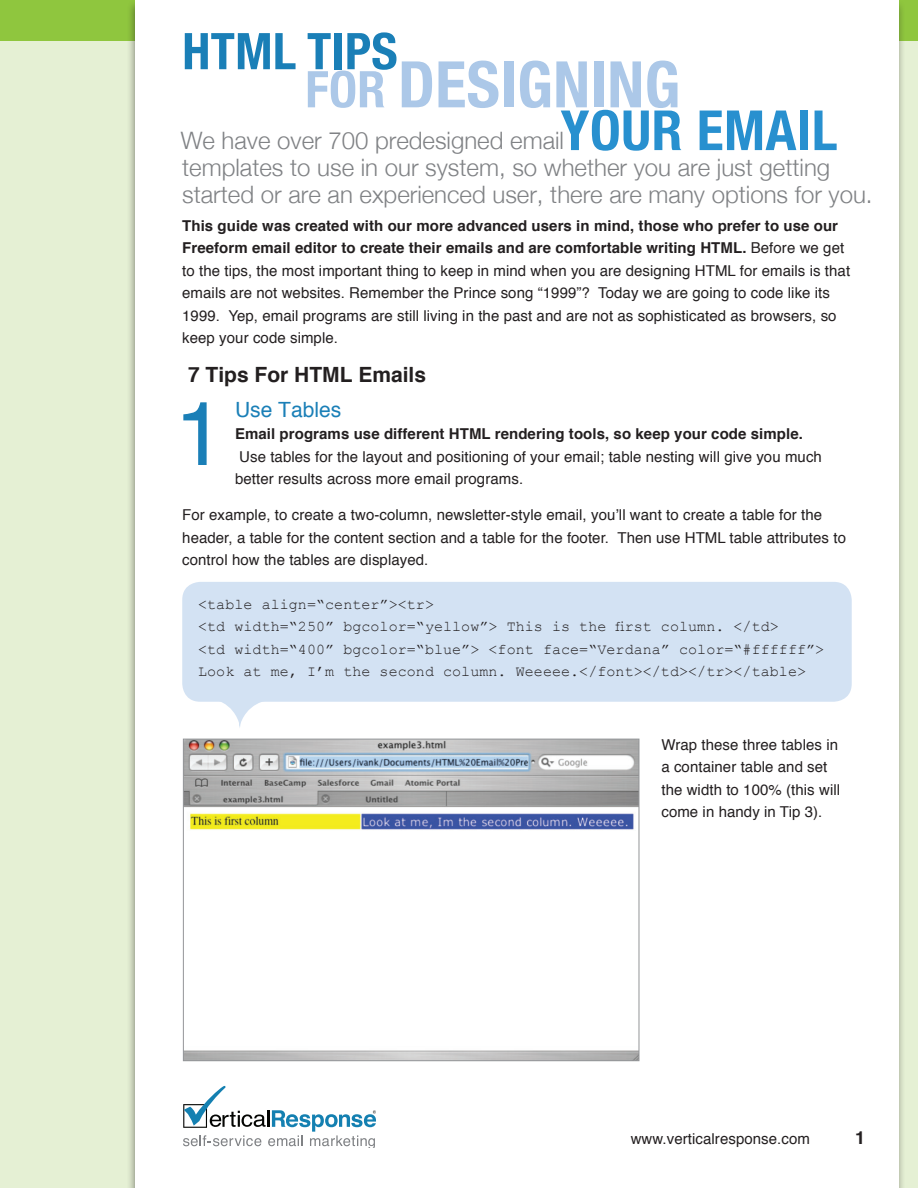
<style>
.page{position:relative;width:918px;height:1188px;background:#fff}
.page>*{position:absolute;margin:0;border:0;box-sizing:border-box;transform-origin:0 0}
.t1{font:90px "Helvetica";color:#1a7fb7}
.t2{font:700 condensed 64.2px "Helvetica Neue";letter-spacing:.005em;color:#acc8e8}
.t3{font:700 condensed 55.35px "Helvetica Neue";letter-spacing:.01em;color:#2890cf}
.t4{font:700 condensed 50.55px "Helvetica Neue";letter-spacing:.005em;color:#1a7fb7}
.t5{font:300 24px/27px "Helvetica Neue";color:#808285}
.t6{font:700 21px "Helvetica";color:#231f20}
.t7{font:21px "Helvetica";color:#1a7fb7}
.t8{font:700 18px "Helvetica";color:#231f20}
.t9{font:15px/22.5px "Helvetica";letter-spacing:.005em;color:#231f20}
.t10{font:15px/22.5px "Courier New";letter-spacing:.005em;color:#231f20}
.t11{font:700 15px "Helvetica";letter-spacing:.005em;color:#231f20}
.s1{font-size:50.55px}
.s2{font-weight:700}
</style>
<div class="page">
<div style="left:0;top:40px;width:135px;height:1148px;background:#e5f0d4"></div>
<div style="left:897px;top:40px;width:21px;height:1148px;background:#e5f0d4"></div>
<div style="left:0;top:0;width:918px;height:40px;background:#8fc63e"></div>
<div style="left:126px;top:0;width:780px;height:1188px;background:#231f20;opacity:.5"></div>
<div style="left:135px;top:0;width:763px;height:1188px;background:#fff"></div>
<svg style="left:183px;top:1085px;width:193px;height:63px"></svg>
<img style="left:185px;top:741px;width:452px;height:318px">
<div style="left:183px;top:739px;width:456px;height:322px;border:1px solid #939598"></div>
<div style="left:182px;top:582px;width:670px;height:120px;background:#d3e2f3;border-radius:18px"></div>
<svg style="left:210px;top:701px;width:59px;height:27px"></svg>
<h3 class="t4" style="left:182px;top:21px;width:217px">HTML TIPS</h3>
<h2 class="t2" style="left:305px;top:46px;width:376px"><span class="s1">FOR</span> DESIGNING</h2>
<h3 class="t3" style="left:561px;top:97px;width:256px">YOUR Email</h3>
<h3 class="t5" style="left:181px;top:127px;width:385px">We have over 700 predesigned email</h3>
<h3 class="t5" style="left:182px;top:154px;width:692px">templates to use in our system, so whether you are just getting started or are an experienced user, there are many options for you.</h3>
<p class="t9" style="left:182px;top:215px;width:669px"><span class="s2">This guide was created with our more advanced users in mind, those who prefer to use our Freeform email editor to create their emails and are comfortable writing HTML.</span> Before we get to the tips, the most important thing to keep in mind when you are designing HTML for emails is that emails are not websites. Remember the Prince song “1999”? Today we are going to code like its 1999. Yep, email programs are still living in the past and are not as sophisticated as browsers, so keep your code simple.</p>
<h3 class="t6" style="left:188px;top:358px;width:240px">7 Tips For HTML Emails</h3>
<h3 class="t7" style="left:235px;top:393px;width:108px">Use Tables</h3>
<p class="t11" style="left:235px;top:422px;width:570px">Email programs use different HTML rendering tools, so keep your code simple.</p>
<p class="t9" style="left:235px;top:446px;width:588px">Use tables for the layout and positioning of your email; table nesting will give you much better results across more email programs.</p>
<p class="t9" style="left:182px;top:504px;width:665px">For example, to create a two-column, newsletter-style email, you’ll want to create a table for the header, a table for the content section and a table for the footer. Then use HTML table attributes to control how the tables are displayed.</p>
<h1 class="t1" style="left:175px;top:364px;width:52px">1</h1>
<p class="t10" style="left:198px;top:592px;width:628px">&lt;table align=“center”&gt;&lt;tr&gt;<br>&lt;td width=“250” bgcolor=“yellow”&gt; This is the first column. &lt;/td&gt;<br>&lt;td width=“400” bgcolor=“blue”&gt; &lt;font face=“Verdana” color=“#ffffff”&gt; Look at me, I’m the second column. Weeeee.&lt;/font&gt;&lt;/td&gt;&lt;/tr&gt;&lt;/table&gt;</p>
<p class="t9" style="left:661px;top:734px;width:180px">Wrap these three tables in a container table and set the width to 100% (this will come in handy in Tip 3).</p>
<p class="t9" style="left:631px;top:1128px;width:181px">www.verticalresponse.com</p>
<p class="t8" style="left:855px;top:1123px;width:12px">1</p>
</div>
